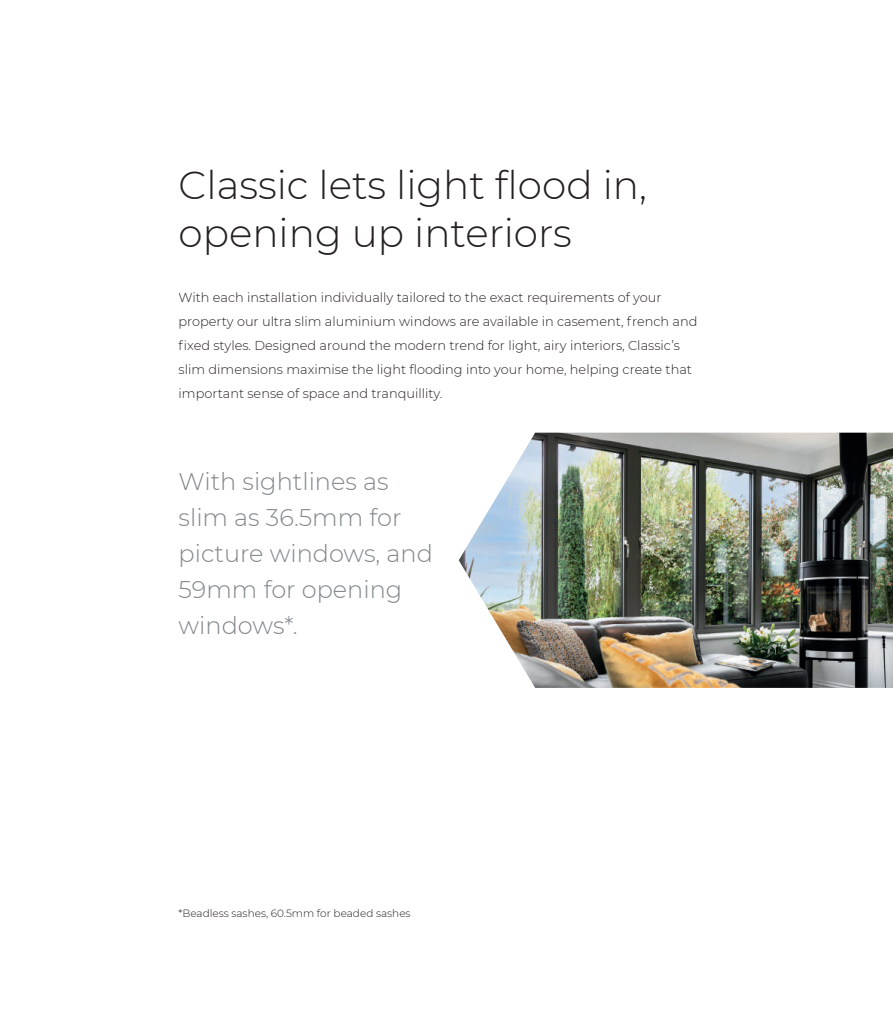
<style>
.page{position:relative;width:893px;height:1021px;background:#fff}
.page>*{position:absolute;margin:0;border:0;box-sizing:border-box;transform-origin:0 0}
.t1{font:300 39px/48px "Montserrat";color:#231f20}
.t2{font:300 24px/36px "Montserrat";color:#81878a}
.t3{font:300 12.9px/24px "Montserrat";color:#231f20}
.t4{font:300 10.5px "Montserrat";color:#231f20}
</style>
<div class="page">
<img style="left:459px;top:432px;width:434px;height:256px">
<h1 class="t1" style="left:179px;top:160px;width:470px">Classic lets light flood in, opening up interiors</h1>
<p class="t3" style="left:179px;top:285px;width:520px">With each installation individually tailored to the exact requirements of your property our ultra slim aluminium windows are available in casement, french and fixed styles. Designed around the modern trend for light, airy interiors, Classic’s slim dimensions maximise the light flooding into your home, helping create that important sense of space and tranquillity.</p>
<h2 class="t2" style="left:179px;top:463px;width:256px">With sightlines as slim as 36.5mm for picture windows, and<br>59mm for opening windows*.</h2>
<p class="t4" style="left:179px;top:905px;width:234px">*Beadless sashes, 60.5mm for beaded sashes</p>
</div>
